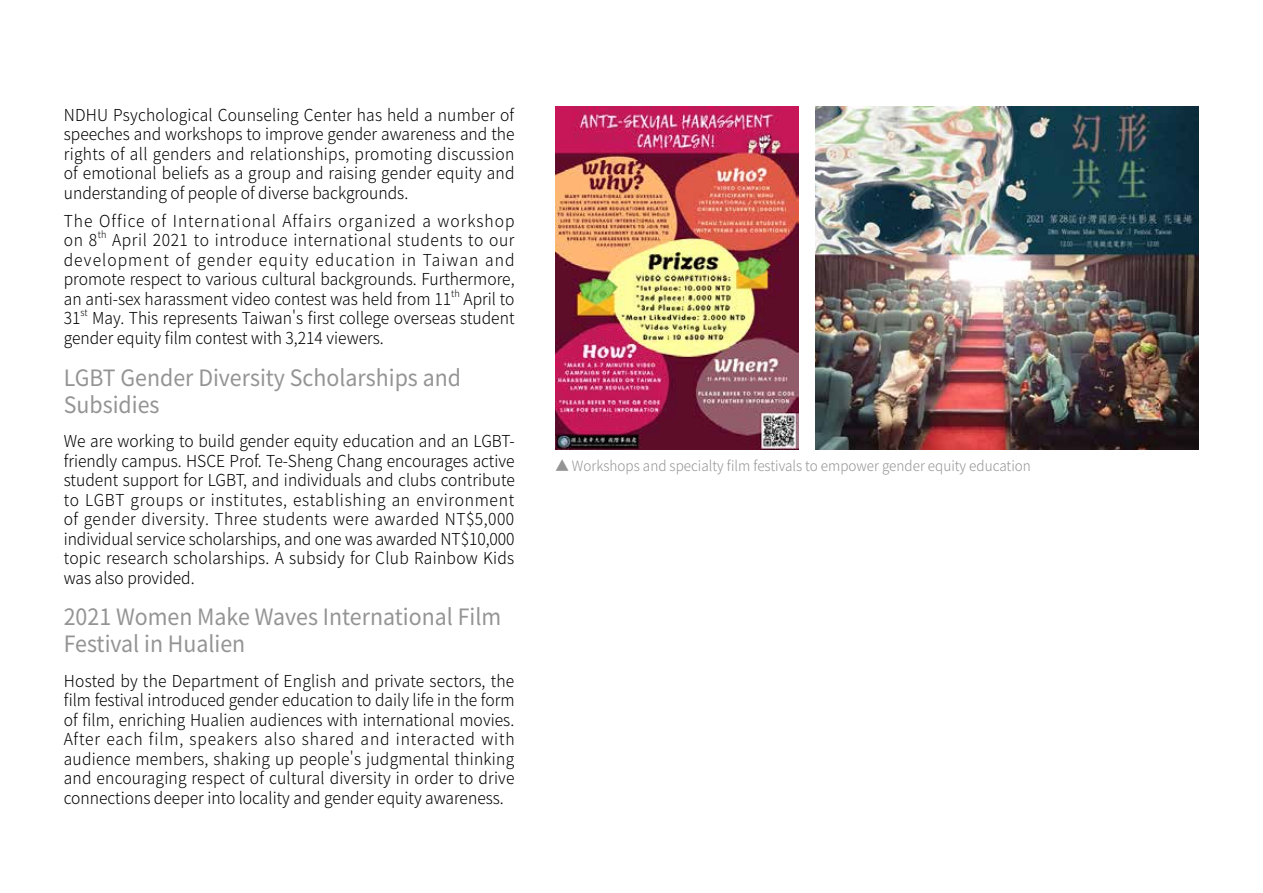
<style>
.page{position:relative;width:1263px;height:893px;background:#fff}
.page>*{position:absolute;margin:0;border:0;box-sizing:border-box;transform-origin:0 0}
.t1{font:22.5px/27px "Noto Sans CJ Ktc";color:#949495;scale:.95 1}
.t2{font:300 16.5px/19.5px "Noto Sans CJ Ktc";color:#000;text-align:justify;scale:.95 1}
.t3{font:300 16.5px/19.5px "Noto Sans CJ Ktc";letter-spacing:.06em;color:#000;scale:.95 1}
.t4{font:300 14.25px "Noto Sans CJ Ktc";color:#949495;scale:.95 1}
.t5{font:300 9.6px "Noto Sans CJ Ktc";color:#000;scale:.95 1}
</style>
<div class="page">
<hr style="left:1262px;top:0;width:1px;height:893px;background:#efefef">
<img style="left:555px;top:106px;width:243px;height:343px">
<img style="left:815px;top:106px;width:383px;height:343px">
<p class="t2" style="left:64px;top:105px;width:476px">NDHU Psychological Counseling Center has held a number of speeches and workshops to improve gender awareness and the rights of all genders and relationships, promoting discussion of emotional beliefs as a group and raising gender equity and understanding of people of diverse backgrounds.</p>
<p class="t3" style="left:64px;top:211px;width:476px">The Office of International Affairs organized a workshop on 8</p>
<p class="t5" style="left:98px;top:229px;width:11px">th</p>
<p class="t2" style="left:64px;top:231px;width:476px;text-indent:48px">April 2021 to introduce international students to our development of gender equity education in Taiwan and promote respect to various cultural backgrounds. Furthermore, an anti-sex harassment video contest was held from 11</p>
<p class="t5" style="left:451px;top:288px;width:11px">th</p>
<p class="t2" style="left:464px;top:289px;width:55px">April to</p>
<p class="t2" style="left:64px;top:309px;width:19px">31</p>
<p class="t5" style="left:81px;top:307px;width:9px">st</p>
<p class="t2" style="left:64px;top:309px;width:476px;text-indent:28px">May. This represents Taiwan's first college overseas student gender equity film contest with 3,214 viewers.</p>
<h1 class="t1" style="left:64px;top:364px;width:420px">LGBT Gender Diversity Scholarships and<br>Subsidies</h1>
<p class="t2" style="left:64px;top:432px;width:476px">We are working to build gender equity education and an LGBT&shy;friendly campus. HSCE Prof. Te-Sheng Chang encourages active student support for LGBT, and individuals and clubs contribute to LGBT groups or institutes, establishing an environment of gender diversity. Three students were awarded NT$5,000 individual service scholarships, and one was awarded NT$10,000 topic research scholarships. A subsidy for Club Rainbow Kids was also provided.</p>
<h1 class="t1" style="left:64px;top:604px;width:462px">2021 Women Make Waves International Film<br>Festival in Hualien</h1>
<p class="t2" style="left:64px;top:671px;width:476px">Hosted by the Department of English and private sectors, the film festival introduced gender education to daily life in the form of film, enriching Hualien audiences with international movies.<br>After each film, speakers also shared and interacted with audience members, shaking up people's judgmental thinking and encouraging respect of cultural diversity in order to drive connections deeper into locality and gender equity awareness.</p>
<p class="t4" style="left:555px;top:458px;width:502px">▲ Workshops and specialty film festivals to empower gender equity education</p>
</div>
